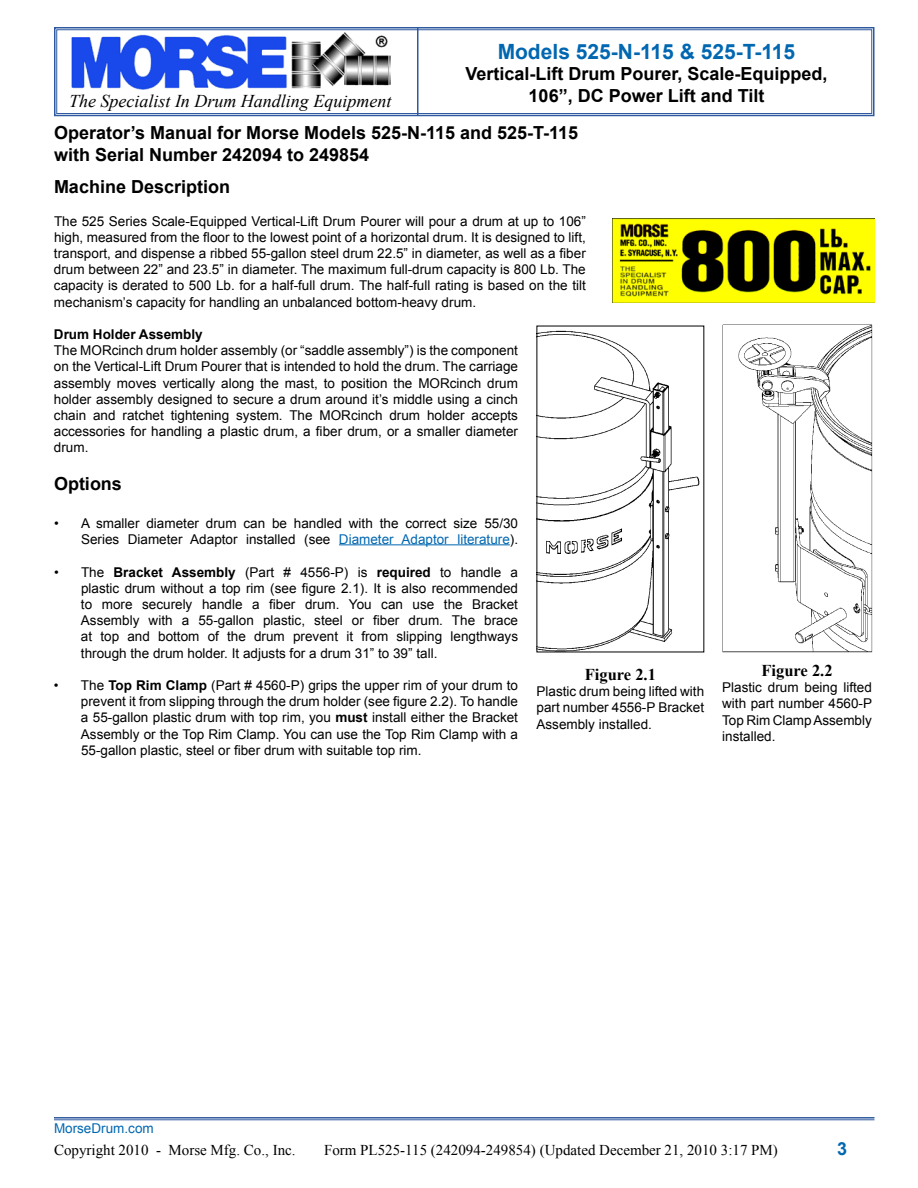
<style>
.page{position:relative;width:918px;height:1188px;background:#fff}
.page>*{position:absolute;margin:0;border:0;box-sizing:border-box;transform-origin:0 0}
.t1{font:700 21px "Arial";color:#0067b1}
.t2{font:700 18px/21.6px "Arial";color:#000;text-align:center}
.t3{font:italic 18px "Times New Roman";color:#000}
.t4{font:700 18px "Arial";color:#0067b1}
.t5{font:700 16.5px "Times New Roman";color:#000}
.t6{font:15px "Times New Roman";color:#000}
.t7{font:13.5px/16.2px "Arial";color:#000;text-align:justify}
.t8{font:700 13.5px "Arial";color:#000}
.t9{font:13.5px "Arial";color:#0067b1}
.s1{color:#0067b1}
.s2{font-weight:700}
</style>
<div class="page">
<hr style="left:54px;top:1117px;width:820px;height:2px;background:#2f5a9f">
<hr style="left:54px;top:1120px;width:820px;height:1px;background:#2f5a9f">
<svg style="left:54px;top:27px;width:821px;height:90px"></svg>
<div style="left:56px;top:29px;width:816px;height:85px;border:1px solid #2f5a9f"></div>
<hr style="left:339px;top:544px;width:171px;height:1px;background:#0067b1">
<img style="left:613px;top:218px;width:261px;height:85px">
<img style="left:539px;top:330px;width:161px;height:320px">
<img style="left:722px;top:324px;width:151px;height:329px">
<h1 class="t1" style="left:498px;top:38px;width:299px">Models 525-N-115 &amp; 525-T-115</h1>
<h2 class="t2" style="left:465px;top:64px;width:364px">Vertical-Lift Drum Pourer, Scale-Equipped,<br>106”, DC Power Lift and Tilt</h2>
<h2 class="t2" style="left:54px;top:122px;width:526px;text-align:left">Operator’s Manual for Morse Models 525-N-115 and 525-T-115 with Serial Number 242094 to 249854</h2>
<h2 class="t2" style="left:54px;top:177px;width:178px">Machine Description</h2>
<p class="t7" style="left:54px;top:213px;width:533px">The 525 Series Scale-Equipped Vertical-Lift Drum Pourer will pour a drum at up to 106” high, measured from the floor to the lowest point of a horizontal drum. It is designed to lift, transport, and dispense a ribbed 55-gallon steel drum 22.5” in diameter, as well as a fiber drum between 22” and 23.5” in diameter. The maximum full-drum capacity is 800 Lb. The capacity is derated to 500 Lb. for a half-full drum. The half-full rating is based on the tilt mechanism’s capacity for handling an unbalanced bottom-heavy drum.</p>
<p class="t8" style="left:54px;top:325px;width:150px">Drum Holder Assembly</p>
<p class="t7" style="left:54px;top:342px;width:466px">The MORcinch drum holder assembly (or “saddle assembly”) is the component on the Vertical-Lift Drum Pourer that is intended to hold the drum. The carriage assembly moves vertically along the mast, to position the MORcinch drum holder assembly designed to secure a drum around it’s middle using a cinch chain and ratchet tightening system. The MORcinch drum holder accepts accessories for handling a plastic drum, a fiber drum, or a smaller diameter drum.</p>
<h2 class="t2" style="left:54px;top:474px;width:70px">Options</h2>
<p class="t7" style="left:54px;top:515px;width:466px;text-align:right">• A smaller diameter drum can be handled with the correct size 55/30<br>Series Diameter Adaptor installed (see <span class="s1">Diameter Adaptor literature</span>).</p>
<p class="t7" style="left:81px;top:564px;width:439px;text-indent:-27px">• The <span class="s2">Bracket Assembly</span> (Part # 4556-P) is <span class="s2">required</span> to handle a plastic drum without a top rim (see figure 2.1). It is also recommended to more securely handle a fiber drum. You can use the Bracket Assembly with a 55-gallon plastic, steel or fiber drum. The brace at top and bottom of the drum prevent it from slipping lengthways through the drum holder. It adjusts for a drum 31” to 39” tall.</p>
<p class="t7" style="left:81px;top:677px;width:439px;text-indent:-27px">• The <span class="s2">Top Rim Clamp</span> (Part # 4560-P) grips the upper rim of your drum to prevent it from slipping through the drum holder (see figure 2.2). To handle a 55-gallon plastic drum with top rim, you <span class="s2">must</span> install either the Bracket Assembly or the Top Rim Clamp. You can use the Top Rim Clamp with a 55-gallon plastic, steel or fiber drum with suitable top rim.</p>
<h2 class="t3" style="left:69px;top:89px;width:324px">The Specialist In Drum Handling Equipment</h2>
<p class="t5" style="left:761px;top:659px;width:73px">Figure 2.2</p>
<p class="t7" style="left:722px;top:679px;width:151px">Plastic drum being lifted with part number 4560-P Top Rim Clamp Assembly installed.</p>
<p class="t5" style="left:585px;top:663px;width:73px">Figure 2.1</p>
<p class="t7" style="left:537px;top:683px;width:169px">Plastic drum being lifted with part number 4556-P Bracket Assembly installed.</p>
<p class="t9" style="left:54px;top:1120px;width:101px">MorseDrum.com</p>
<p class="t6" style="left:54px;top:1140px;width:243px">Copyright 2010 - Morse Mfg. Co., Inc.</p>
<p class="t6" style="left:324px;top:1140px;width:455px">Form PL525-115 (242094-249854) (Updated December 21, 2010 3:17 PM)</p>
<h2 class="t4" style="left:837px;top:1137px;width:12px">3</h2>
</div>
